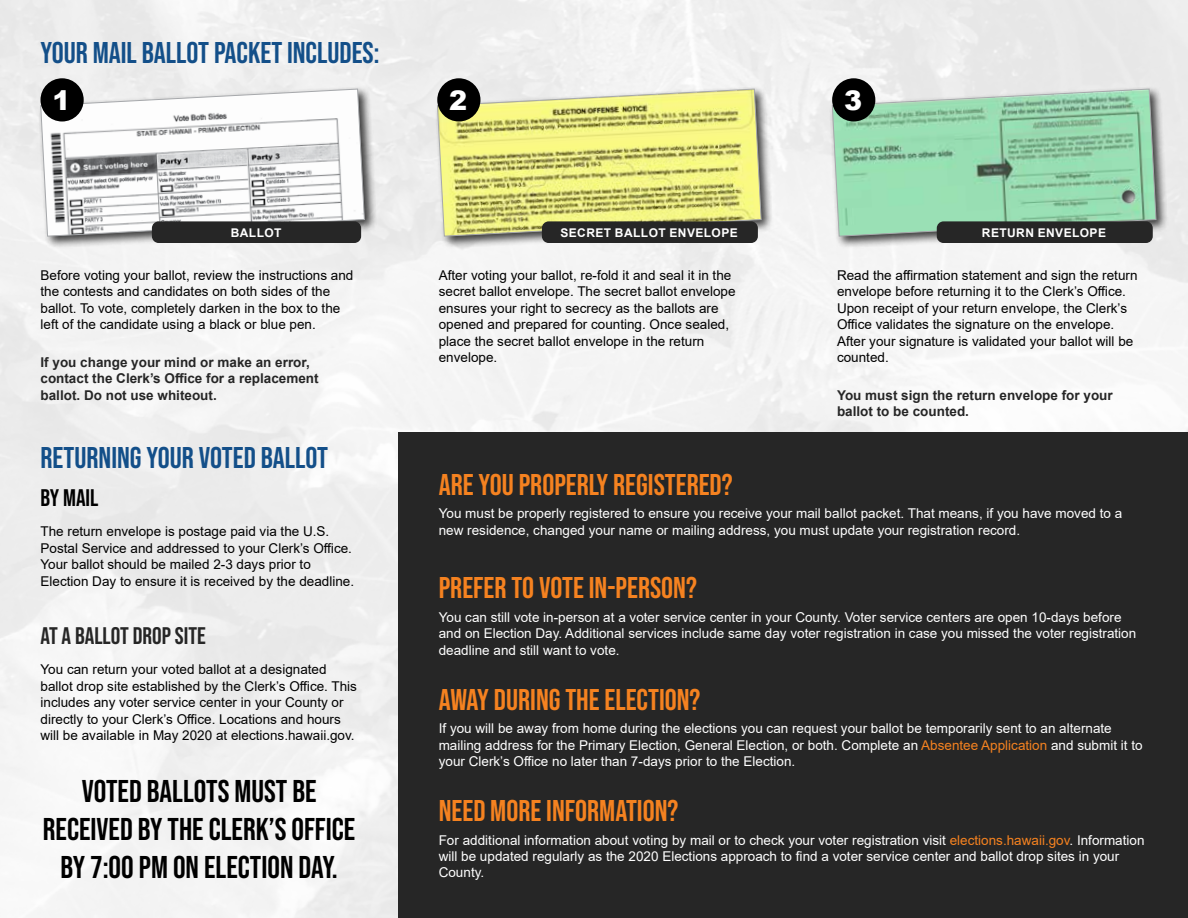
<style>
.page{position:relative;width:1188px;height:918px;background:#fff}
.page>*{position:absolute;margin:0;border:0;box-sizing:border-box;transform-origin:0 0}
.t1{font:31.5px/37.8px "Bebas Neue";color:#000;text-align:center}
.t2{font:30px "Bebas Neue";color:#f58220}
.t3{font:30px "Bebas Neue";color:#134f89}
.t4{font:900 27px "Arial";color:#fff}
.t5{font:24px "Bebas Neue";color:#262626}
.t6{font:24px "Bebas Neue";color:#000}
.t7{font:13.5px/16.5px "Arial";color:#000}
.t8{font:13.5px/16.5px "Arial";color:#fff}
.t9{font:700 13.5px/16.5px "Arial";color:#262626}
.t10{font:700 12px "Arial";letter-spacing:.035em;color:#fff}
.s1{color:#f58220}
</style>
<div class="page">
<div style="left:398px;top:432px;width:790px;height:486px;background:#262626"></div>
<div style="left:38px;top:86px;width:339px;height:163px;background:#000;opacity:.75"></div>
<svg style="left:40px;top:89px;width:325px;height:148px"></svg>
<div style="left:434px;top:86px;width:340px;height:163px;background:#000;opacity:.75"></div>
<svg style="left:437px;top:89px;width:325px;height:148px"></svg>
<div style="left:829px;top:86px;width:340px;height:163px;background:#000;opacity:.75"></div>
<svg style="left:832px;top:89px;width:324px;height:148px"></svg>
<div style="left:41px;top:78px;width:43px;height:44px;background:#000;border-radius:50%"></div>
<div style="left:437px;top:78px;width:43px;height:44px;background:#000;border-radius:50%"></div>
<div style="left:832px;top:78px;width:43px;height:44px;background:#000;border-radius:50%"></div>
<div style="left:152px;top:221px;width:209px;height:22px;background:#262626;border-radius:7px"></div>
<div style="left:542px;top:221px;width:216px;height:22px;background:#262626;border-radius:7px"></div>
<div style="left:937px;top:221px;width:216px;height:22px;background:#262626;border-radius:7px"></div>
<h2 class="t3" style="left:40px;top:36px;width:340px">YOUR MAIL BALLOT PACKET INCLUDES:</h2>
<h3 class="t4" style="left:52px;top:80px;width:20px">1</h3>
<h3 class="t4" style="left:449px;top:80px;width:20px">2</h3>
<h3 class="t4" style="left:844px;top:80px;width:20px">3</h3>
<p class="t10" style="left:231px;top:224px;width:52px">BALLOT</p>
<p class="t10" style="left:560px;top:224px;width:179px">SECRET BALLOT ENVELOPE</p>
<p class="t10" style="left:982px;top:224px;width:126px">RETURN ENVELOPE</p>
<p class="t7" style="left:40px;top:267px;width:314px">Before voting your ballot, review the instructions and the contests and candidates on both sides of the ballot. To vote, completely darken in the box to the left of the candidate using a black or blue pen.</p>
<p class="t9" style="left:40px;top:354px;width:280px">If you change your mind or make an error, contact the Clerk’s Office for a replacement ballot. Do not use whiteout.</p>
<h2 class="t3" style="left:40px;top:441px;width:289px">RETURNING YOUR VOTED BALLOT</h2>
<h3 class="t6" style="left:40px;top:484px;width:60px">BY MAIL</h3>
<p class="t7" style="left:40px;top:523px;width:315px">The return envelope is postage paid via the U.S.<br>Postal Service and addressed to your Clerk’s Office.<br>Your ballot should be mailed 2-3 days prior to Election Day to ensure it is received by the deadline.</p>
<h3 class="t5" style="left:40px;top:622px;width:167px">AT A BALLOT DROP SITE</h3>
<p class="t7" style="left:40px;top:661px;width:318px">You can return your voted ballot at a designated ballot drop site established by the Clerk’s Office. This includes any voter service center in your County or directly to your Clerk’s Office. Locations and hours will be available in May 2020 at elections.hawaii.gov.</p>
<h1 class="t1" style="left:43px;top:772px;width:314px">VOTED BALLOTS MUST BE<br>RECEIVED BY THE CLERK’S OFFICE<br>BY 7:00 PM ON ELECTION DAY.</h1>
<p class="t7" style="left:439px;top:267px;width:298px">After voting your ballot, re-fold it and seal it in the secret ballot envelope. The secret ballot envelope ensures your right to secrecy as the ballots are opened and prepared for counting. Once sealed, place the secret ballot envelope in the return envelope.</p>
<p class="t7" style="left:837px;top:267px;width:302px">Read the affirmation statement and sign the return envelope before returning it to the Clerk’s Office.<br>Upon receipt of your return envelope, the Clerk’s Office validates the signature on the envelope.<br>After your signature is validated your ballot will be counted.</p>
<p class="t9" style="left:837px;top:387px;width:277px">You must sign the return envelope for your ballot to be counted.</p>
<h2 class="t2" style="left:439px;top:468px;width:295px">ARE YOU PROPERLY REGISTERED?</h2>
<p class="t8" style="left:439px;top:505px;width:685px">You must be properly registered to ensure you receive your mail ballot packet. That means, if you have moved to a new residence, changed your name or mailing address, you must update your registration record.</p>
<h2 class="t2" style="left:439px;top:571px;width:260px">PREFER TO VOTE IN-PERSON?</h2>
<p class="t8" style="left:439px;top:608px;width:699px">You can still vote in-person at a voter service center in your County. Voter service centers are open 10-days before and on Election Day. Additional services include same day voter registration in case you missed the voter registration deadline and still want to vote.</p>
<h2 class="t2" style="left:439px;top:682px;width:263px">AWAY DURING THE ELECTION?</h2>
<p class="t8" style="left:439px;top:720px;width:705px">If you will be away from home during the elections you can request your ballot be temporarily sent to an alternate mailing address for the Primary Election, General Election, or both. Complete an <span class="s1">Absentee Application</span> and submit it to your Clerk’s Office no later than 7-days prior to the Election.</p>
<h2 class="t2" style="left:439px;top:794px;width:241px">NEED MORE INFORMATION?</h2>
<p class="t8" style="left:439px;top:831px;width:707px">For additional information about voting by mail or to check your voter registration visit <span class="s1">elections.hawaii.gov</span>. Information will be updated regularly as the 2020 Elections approach to find a voter service center and ballot drop sites in your<br>County.</p>
</div>
